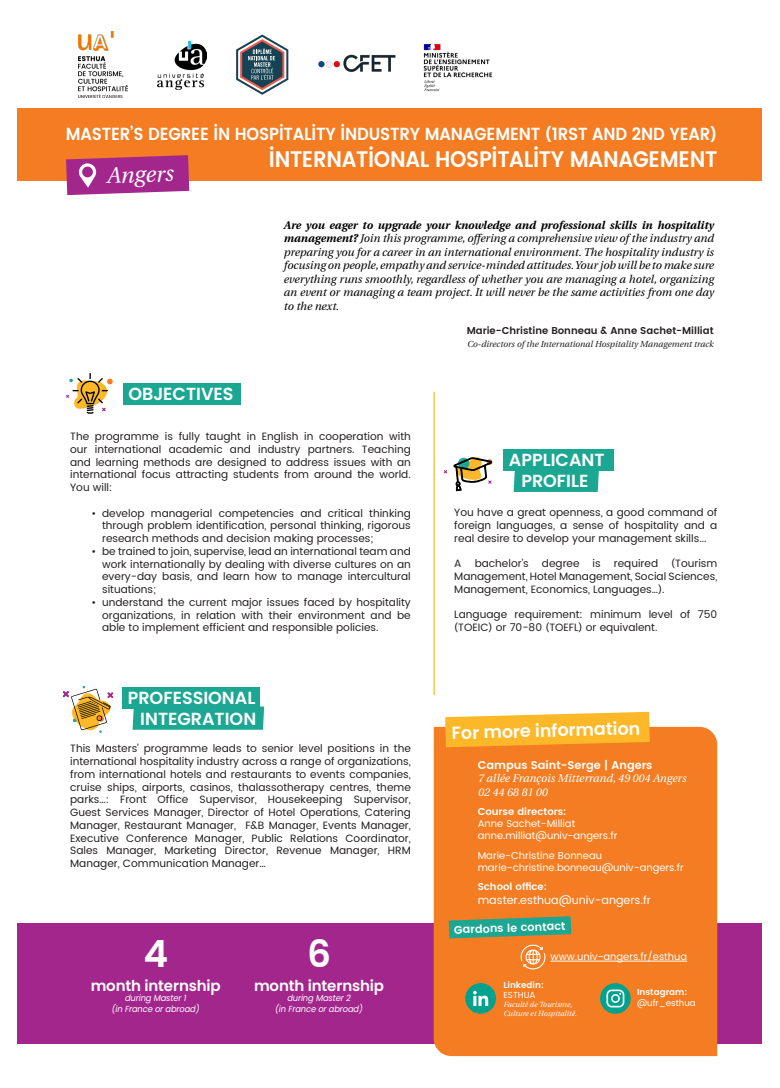
<style>
.page{position:relative;width:780px;height:1088px;background:#fff}
.page>*{position:absolute;margin:0;border:0;box-sizing:border-box;transform-origin:0 0}
.t1{font:600 37.5px "Poppins";color:#fff}
.t2{font:600 22.5px "UA Poppins Titre";letter-spacing:-.015em;color:#fff;scale:.93 1}
.t3{font:italic 22.5px "UA Poppins Texte";color:#fff}
.t4{font:600 17.5px "Poppins";color:#fff}
.t5{font:600 17.5px "UA Poppins Titre";letter-spacing:-.01em;color:#fff;scale:.93 1}
.t6{font:600 15px "Poppins";letter-spacing:-.01em;color:#fff}
.t7{font:italic 11.25px/13.5px "UA Poppins Texte";color:#000001;text-align:justify}
.t8{font:italic 11.25px "UA Poppins Texte";color:#fff}
.t9{font:600 11.25px "UA Poppins Texte";color:#fff}
.t10{font:11.25px "UA Poppins Texte";color:#fff}
.t11{font:10.62px/12.8px "UA Poppins Texte";color:#231f20;text-align:justify}
.t12{font:10px "UA Poppins Texte";color:#fff}
.t13{font:600 10px "UA Poppins Texte";color:#231f20}
.t14{font:600 10px "UA Poppins Texte";color:#fff}
.t15{font:italic 8.75px "Poppins";letter-spacing:-.015em;color:#fff;scale:.95 1}
.t16{font:italic 8.75px "UA Poppins Texte";color:#231f20}
.t17{font:600 8.75px "UA Poppins Texte";color:#fff}
.t18{font:8.75px "UA Poppins Texte";color:#fff}
.t19{font:italic 7.5px/9px "UA Poppins Texte";color:#fff}
.s1{font-weight:600}
</style>
<div class="page">
<img style="left:79px;top:32px;width:49px;height:65px">
<img style="left:157px;top:41px;width:49px;height:48px">
<svg style="left:236px;top:35px;width:52px;height:60px"></svg>
<img style="left:318px;top:54px;width:78px;height:18px">
<img style="left:423px;top:44px;width:70px;height:48px">
<div style="left:18px;top:923px;width:744px;height:121px;background:#a3268d"></div>
<div style="left:18px;top:108px;width:744px;height:72px;background:#f47d23"></div>
<div style="left:433px;top:727px;width:284px;height:329px;background:#f47d23"></div>
<svg style="left:66px;top:155px;width:123px;height:40px;background:#b03e90"></svg>
<svg style="left:445px;top:712px;width:204px;height:35px;background:#fbb836"></svg>
<div style="left:465px;top:983px;width:31px;height:31px;background:#00a18d;border-radius:50%"></div>
<svg style="left:473px;top:991px;width:15px;height:15px"></svg>
<div style="left:600px;top:983px;width:30px;height:31px;background:#00a18d;border-radius:50%"></div>
<svg style="left:606px;top:989px;width:18px;height:18px"></svg>
<svg style="left:448px;top:916px;width:123px;height:53px;background:#ab8f4e"></svg>
<hr style="left:550px;top:961px;width:137px;height:1px;background:#fff">
<div style="left:123px;top:383px;width:117px;height:22px;background:#1ba792"></div>
<svg style="left:66px;top:373px;width:47px;height:41px"></svg>
<div style="left:123px;top:687px;width:137px;height:22px;background:#1ba792"></div>
<div style="left:132px;top:706px;width:132px;height:24px;background:#1ba792"></div>
<svg style="left:63px;top:686px;width:50px;height:47px"></svg>
<hr style="left:433px;top:392px;width:2px;height:303px;background:#fcb828">
<div style="left:503px;top:450px;width:111px;height:21px;background:#1ba792"></div>
<svg style="left:513px;top:471px;width:86px;height:21px;background:#20a994"></svg>
<svg style="left:453px;top:457px;width:39px;height:35px"></svg>
<p class="t5" style="left:66px;top:121px;width:702px">MASTER’S DEGREE IN HOSPITALITY INDUSTRY MANAGEMENT (1RST AND 2ND YEAR)</p>
<p class="t2" style="left:269px;top:143px;width:483px">INTERNATIONAL HOSPITALITY MANAGEMENT</p>
<p class="t3" style="left:105px;top:158px;width:68px;rotate:-2deg">Angers</p>
<p class="t7" style="left:283px;top:217px;width:431px"><span class="s1">Are you eager to upgrade your knowledge and professional skills in hospitality management?</span> Join this programme, offering a comprehensive view of the industry and preparing you for a career in an international environment. The hospitality industry is focusing on people, empathy and service-minded attitudes. Your job will be to make sure everything runs smoothly, regardless of whether you are managing a hotel, organizing an event or managing a team project. It will never be the same activities from one day to the next.</p>
<p class="t13" style="left:466px;top:323px;width:248px">Marie-Christine Bonneau &amp; Anne Sachet-Milliat</p>
<p class="t16" style="left:467px;top:337px;width:248px">Co-directors of the International Hospitality Management track</p>
<p class="t4" style="left:128px;top:384px;width:107px">OBJECTIVES</p>
<p class="t11" style="left:70px;top:430px;width:342px">The programme is fully taught in English in cooperation with our international academic and industry partners. Teaching and learning methods are designed to address issues with an international focus attracting students from around the world.<br>You will:</p>
<p class="t11" style="left:102px;top:507px;width:310px;text-indent:-11px">• develop managerial competencies and critical thinking through problem identification, personal thinking, rigorous research methods and decision making processes;</p>
<p class="t11" style="left:102px;top:545px;width:310px;text-indent:-11px">• be trained to join, supervise, lead an international team and work internationally by dealing with diverse cultures on an every-day basis, and learn how to manage intercultural situations;</p>
<p class="t11" style="left:102px;top:596px;width:310px;text-indent:-11px">• understand the current major issues faced by hospitality organizations, in relation with their environment and be able to implement efficient and responsible policies.</p>
<p class="t4" style="left:128px;top:688px;width:129px">PROFESSIONAL</p>
<p class="t4" style="left:140px;top:709px;width:117px">INTEGRATION</p>
<p class="t11" style="left:70px;top:742px;width:342px">This Masters’ programme leads to senior level positions in the international hospitality industry across a range of organizations, from international hotels and restaurants to events companies, cruise ships, airports, casinos, thalassotherapy centres, theme parks…: Front Office Supervisor, Housekeeping Supervisor, Guest Services Manager, Director of Hotel Operations, Catering Manager, Restaurant Manager, F&amp;B Manager, Events Manager, Executive Conference Manager, Public Relations Coordinator, Sales Manager, Marketing Director, Revenue Manager, HRM Manager, Communication Manager…</p>
<p class="t1" style="left:143px;top:932px;width:26px">4</p>
<p class="t6" style="left:91px;top:977px;width:131px">month internship</p>
<p class="t15" style="left:125px;top:993px;width:66px">during Master 1</p>
<p class="t15" style="left:112px;top:1004px;width:94px">(in France or abroad)</p>
<p class="t1" style="left:307px;top:932px;width:26px">6</p>
<p class="t6" style="left:254px;top:977px;width:131px">month internship</p>
<p class="t15" style="left:287px;top:993px;width:68px">during Master 2</p>
<p class="t15" style="left:275px;top:1004px;width:94px">(in France or abroad)</p>
<p class="t4" style="left:509px;top:450px;width:97px">APPLICANT</p>
<p class="t4" style="left:521px;top:471px;width:69px">PROFILE</p>
<p class="t11" style="left:454px;top:507px;width:264px">You have a great openness, a good command of foreign languages, a sense of hospitality and a real desire to develop your management skills...</p>
<p class="t11" style="left:454px;top:558px;width:264px">A bachelor’s degree is required (Tourism Management, Hotel Management, Social Sciences, Management, Economics, Languages…).</p>
<p class="t11" style="left:454px;top:609px;width:264px">Language requirement: minimum level of 750 (TOEIC) or 70-80 (TOEFL) or equivalent.</p>
<p class="t4" style="left:451px;top:724px;width:190px;rotate:-2deg">For more information</p>
<p class="t9" style="left:477px;top:756px;width:176px">Campus Saint-Serge | Angers</p>
<p class="t8" style="left:477px;top:769px;width:210px">7 allée François Mitterrand, 49 004 Angers</p>
<p class="t8" style="left:477px;top:783px;width:71px">02 44 68 81 00</p>
<p class="t14" style="left:477px;top:804px;width:90px">Course directors:</p>
<p class="t12" style="left:477px;top:816px;width:99px">Anne Sachet-Milliat</p>
<p class="t12" style="left:477px;top:828px;width:141px">anne.milliat@univ-angers.fr</p>
<p class="t12" style="left:477px;top:848px;width:126px">Marie-Christine Bonneau</p>
<p class="t12" style="left:477px;top:860px;width:207px">marie-christine.bonneau@univ-angers.fr</p>
<p class="t14" style="left:477px;top:879px;width:71px">School office:</p>
<p class="t10" style="left:477px;top:891px;width:175px">master.esthua@univ-angers.fr</p>
<p class="t9" style="left:453px;top:921px;width:113px;rotate:-2deg">Gardons le contact</p>
<p class="t12" style="left:550px;top:949px;width:138px">www.univ-angers.fr/esthua</p>
<p class="t17" style="left:503px;top:978px;width:42px">Linkedin:</p>
<p class="t18" style="left:503px;top:988px;width:34px">ESTHUA</p>
<p class="t19" style="left:503px;top:999px;width:75px">Faculté de Tourisme,<br>Culture et Hospitalité.</p>
<p class="t17" style="left:637px;top:986px;width:52px">Instagram:</p>
<p class="t18" style="left:637px;top:996px;width:60px">@ufr_esthua</p>
</div>
